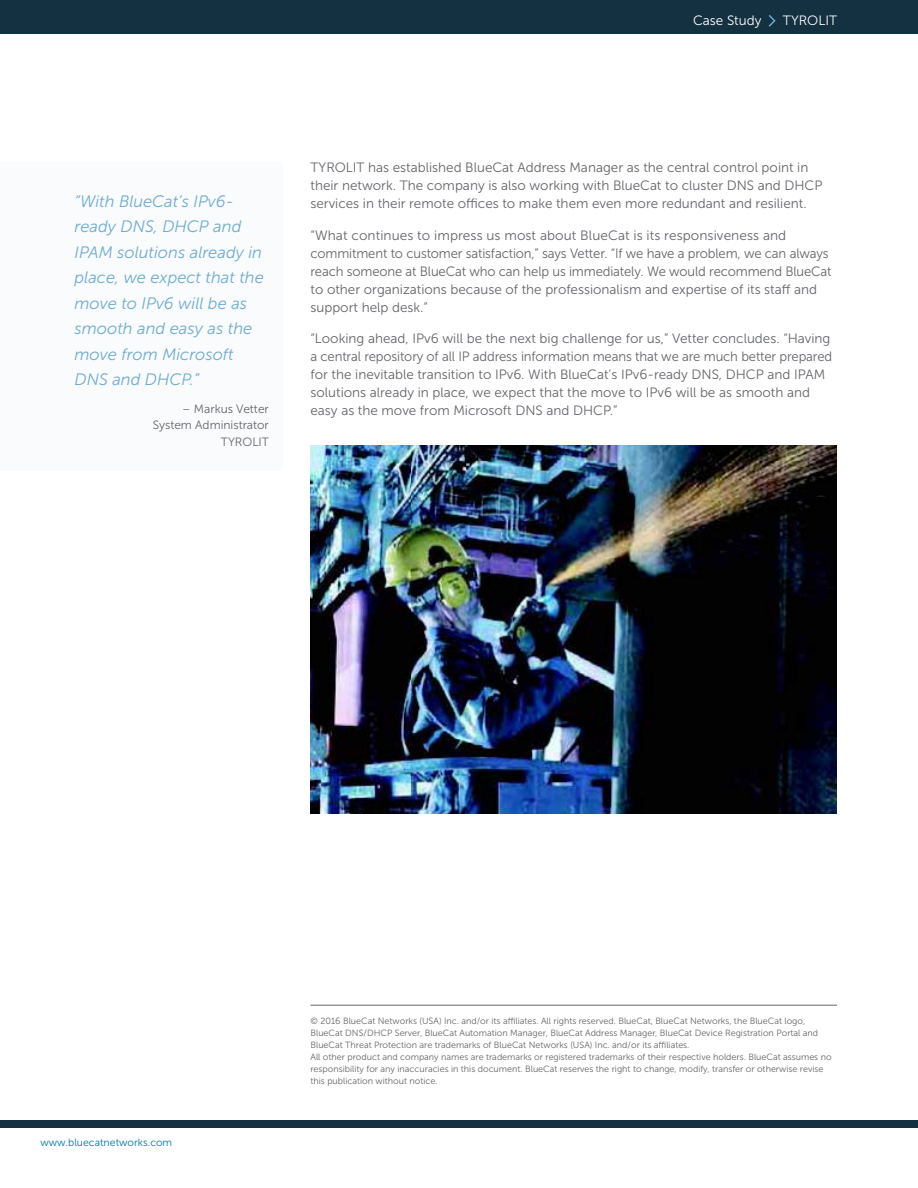
<style>
.page{position:relative;width:918px;height:1188px;background:#fff}
.page>*{position:absolute;margin:0;border:0;box-sizing:border-box;transform-origin:0 0}
.t1{font:italic 16.5px/25.5px "Museo Sans 300";color:#6eaccf}
.t2{font:13.5px/18px "Museo Sans 300";color:#646569}
.t3{font:13.5px "Museo Sans 300";color:#fff}
.t4{font:12px/16.5px "Museo Sans 300";color:#646569;text-align:right}
.t5{font:10.5px "Museo Sans 300";color:#0076a9}
.t6{font:9px/12px "Museo Sans 300";color:#646569}
</style>
<div class="page">
<div style="left:0;top:1120px;width:918px;height:8px;background:#143141"></div>
<div style="left:0;top:0;width:918px;height:34px;background:#143141"></div>
<svg style="left:769px;top:15px;width:7px;height:12px"></svg>
<hr style="left:310px;top:1005px;width:527px;height:1px;background:#646569">
<img style="left:310px;top:446px;width:527px;height:368px">
<p class="t3" style="left:693px;top:13px;width:70px">Case Study</p>
<p class="t3" style="left:783px;top:13px;width:56px">TYROLIT</p>
<p class="t1" style="left:75px;top:188px;width:191px">“With BlueCat’s IPv6- ready DNS, DHCP and<br>IPAM solutions already in place, we expect that the move to IPv6 will be as smooth and easy as the move from Microsoft<br>DNS and DHCP.”</p>
<p class="t4" style="left:153px;top:400px;width:118px">– Markus Vetter<br>System Administrator<br>TYROLIT</p>
<p class="t2" style="left:310px;top:159px;width:513px">TYROLIT has established BlueCat Address Manager as the central control point in their network. The company is also working with BlueCat to cluster DNS and DHCP services in their remote offices to make them even more redundant and resilient.</p>
<p class="t2" style="left:310px;top:226px;width:523px">“What continues to impress us most about BlueCat is its responsiveness and commitment to customer satisfaction,” says Vetter. “If we have a problem, we can always reach someone at BlueCat who can help us immediately. We would recommend BlueCat to other organizations because of the professionalism and expertise of its staff and support help desk.”</p>
<p class="t2" style="left:310px;top:330px;width:523px">“Looking ahead, IPv6 will be the next big challenge for us,” Vetter concludes. “Having a central repository of all IP address information means that we are much better prepared for the inevitable transition to IPv6. With BlueCat’s IPv6-ready DNS, DHCP and IPAM solutions already in place, we expect that the move to IPv6 will be as smooth and easy as the move from Microsoft DNS and DHCP.”</p>
<p class="t5" style="left:40px;top:1137px;width:133px">www.bluecatnetworks.com</p>
<p class="t6" style="left:310px;top:1015px;width:523px">© 2016 BlueCat Networks (USA) Inc. and/or its affiliates. All rights reserved. BlueCat, BlueCat Networks, the BlueCat logo, BlueCat DNS/DHCP Server, BlueCat Automation Manager, BlueCat Address Manager, BlueCat Device Registration Portal and BlueCat Threat Protection are trademarks of BlueCat Networks (USA) Inc. and/or its affiliates.<br>All other product and company names are trademarks or registered trademarks of their respective holders. BlueCat assumes no responsibility for any inaccuracies in this document. BlueCat reserves the right to change, modify, transfer or otherwise revise this publication without notice.</p>
</div>
